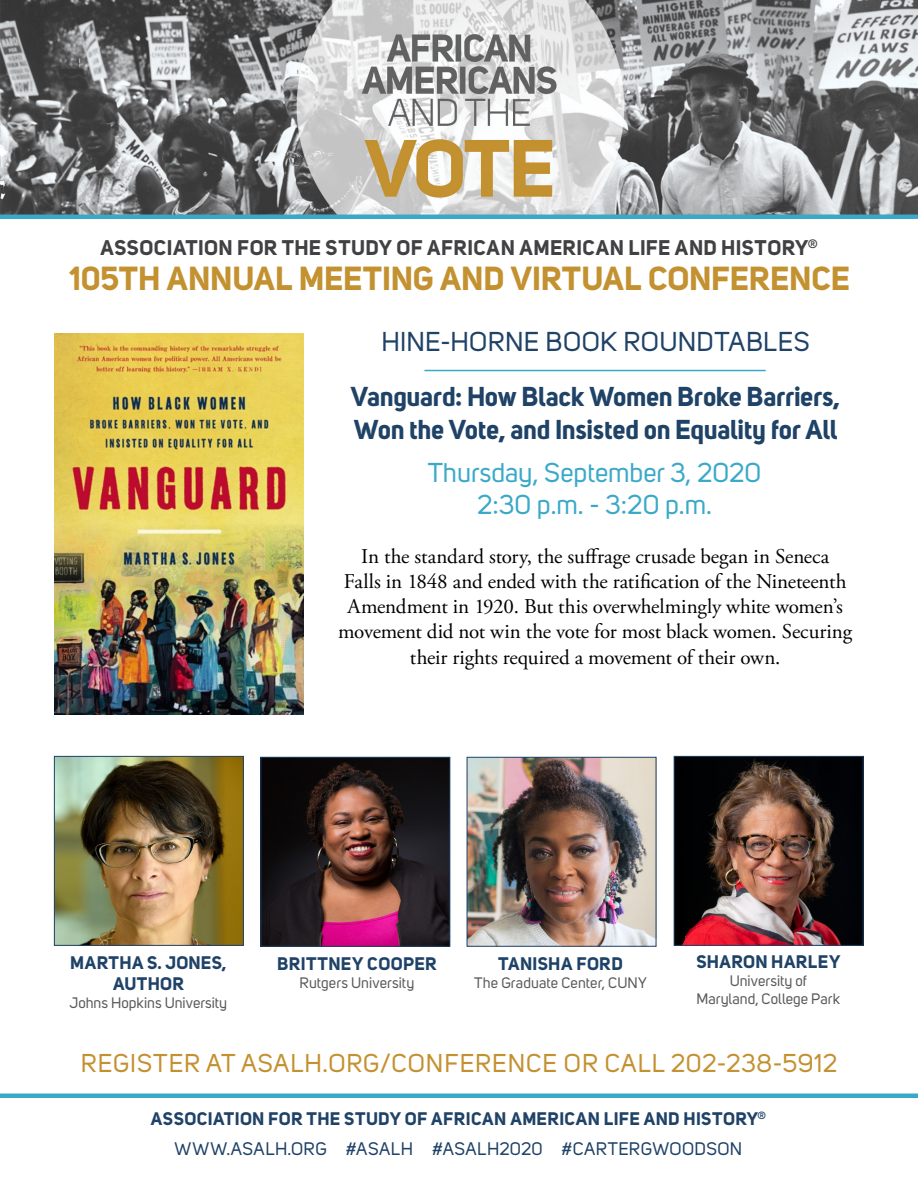
<style>
.page{position:relative;width:918px;height:1188px;background:#fff}
.page>*{position:absolute;margin:0;border:0;box-sizing:border-box;transform-origin:0 0}
.t1{font:700 33px "Uni Sans";letter-spacing:-.005em;color:#c39130}
.t2{font:700 27px/32.4px "Uni Sans";letter-spacing:-.015em;color:#1f4267}
.t3{font:27px/32.4px "Uni Sans";color:#3aa9c8;text-align:center}
.t4{font:27px "Uni Sans";letter-spacing:.01em;color:#1f4267}
.t5{font:25.5px "Uni Sans";letter-spacing:.04em;color:#c39130}
.t6{font:21px/25.2px "Adobe Garamond Pro";letter-spacing:-.005em;color:#000;text-align:center}
.t7{font:700 21px "Uni Sans";letter-spacing:.02em;color:#414042}
.t8{font:700 18px/30px "Uni Sans";letter-spacing:.02em;color:#1f4267;text-align:center}
.t9{font:15px/18px "Uni Sans";letter-spacing:.005em;color:#58595b;text-align:center}
.s1{font-weight:400}
</style>
<div class="page">
<img style="left:0;top:0;width:918px;height:214px">
<div style="left:0;top:214px;width:918px;height:5px;background:#3aa9c8"></div>
<hr style="left:424px;top:370px;width:342px;height:1px;background:#3aa9c8">
<hr style="left:0;top:1094px;width:918px;height:4px;background:#3aa9c8">
<img style="left:54px;top:333px;width:249px;height:382px">
<img style="left:56px;top:758px;width:186px;height:186px">
<div style="left:54px;top:756px;width:190px;height:190px;border:1px solid #1f4267"></div>
<img style="left:263px;top:759px;width:185px;height:186px">
<div style="left:261px;top:757px;width:189px;height:190px;border:1px solid #1f4267"></div>
<img style="left:469px;top:759px;width:185px;height:186px">
<div style="left:467px;top:757px;width:189px;height:190px;border:1px solid #1f4267"></div>
<img style="left:676px;top:758px;width:186px;height:186px">
<div style="left:674px;top:756px;width:190px;height:190px;border:1px solid #1f4267"></div>
<p class="t7" style="left:100px;top:234px;width:719px">ASSOCIATION FOR THE STUDY OF AFRICAN AMERICAN LIFE AND HISTORY<sup>®</sup></p>
<h1 class="t1" style="left:69px;top:257px;width:782px">105TH ANNUAL MEETING AND VIRTUAL CONFERENCE</h1>
<p class="t4" style="left:381px;top:326px;width:430px">HINE-HORNE BOOK ROUNDTABLES</p>
<p class="t2" style="left:351px;top:381px;width:491px">Vanguard: How Black Women Broke Barriers,<br>Won the Vote, and Insisted on Equality for All</p>
<p class="t3" style="left:428px;top:456px;width:335px">Thursday, September 3, 2020<br>2:30 p.m. - 3:20 p.m.</p>
<p class="t6" style="left:338px;top:544px;width:516px">In the standard story, the suffrage crusade began in Seneca<br>Falls in 1848 and ended with the ratification of the Nineteenth Amendment in 1920. But this overwhelmingly white women’s movement did not win the vote for most black women. Securing their rights required a movement of their own.</p>
<p class="t8" style="left:70px;top:952px;width:158px;line-height:21.6px">MARTHA S. JONES,<br>AUTHOR</p>
<p class="t9" style="left:70px;top:994px;width:159px">Johns Hopkins University</p>
<p class="t8" style="left:277px;top:948px;width:161px">BRITTNEY COOPER</p>
<p class="t9" style="left:300px;top:974px;width:116px">Rutgers University</p>
<p class="t8" style="left:498px;top:948px;width:126px">TANISHA FORD</p>
<p class="t9" style="left:474px;top:974px;width:174px">The Graduate Center, CUNY</p>
<p class="t8" style="left:696px;top:947px;width:145px">SHARON HARLEY</p>
<p class="t9" style="left:697px;top:972px;width:145px">University of<br>Maryland, College Park</p>
<p class="t5" style="left:81px;top:1049px;width:758px">REGISTER AT ASALH.ORG/CONFERENCE OR CALL 202-238-5912</p>
<p class="t8" style="left:151px;top:1104px;width:617px">ASSOCIATION FOR THE STUDY OF AFRICAN AMERICAN LIFE AND HISTORY<sup>®<br></sup><span class="s1">WWW.ASALH.ORG #ASALH #ASALH2020 #CARTERGWOODSON</span></p>
</div>
